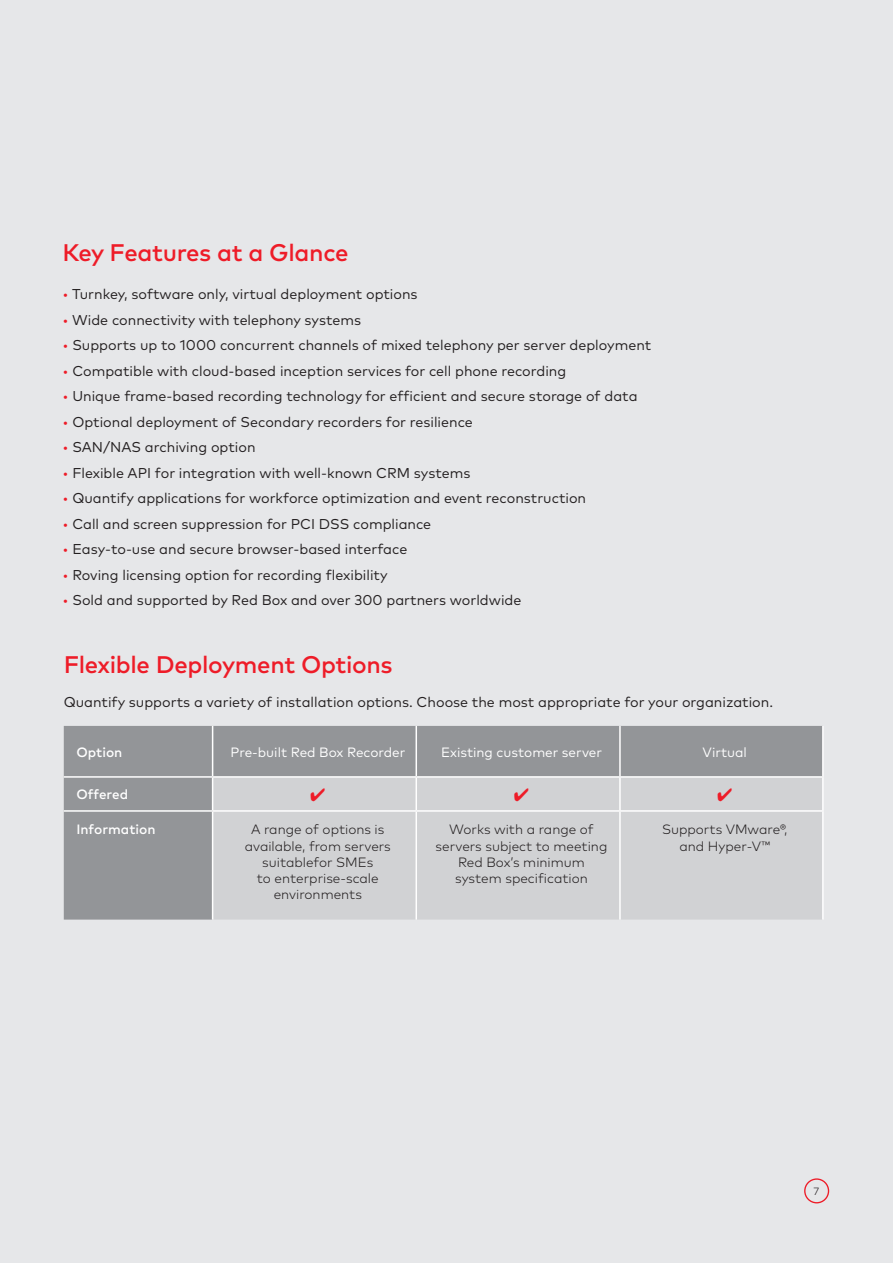
<style>
.page{position:relative;width:893px;height:1263px;background:#e6e7e9}
.page>*{position:absolute;margin:0;border:0;box-sizing:border-box;transform-origin:0 0}
.t1{font:500 24px "Mark OT";letter-spacing:-.015em;color:#ee1c28}
.t2{font:14.25px "Mark OT";color:#231f20}
.t3{font:300 13.5px/16.2px "Mark OT";color:#231f20;text-align:center}
.t4{font:13.5px "Mark OT";color:#fff}
.t5{font:500 13.5px "Mark OT";color:#fff}
.t6{font:300 10.5px "Mark OT";color:#231f20}
.s1{color:#ee1c28}
</style>
<div class="page">
<div style="left:64px;top:726px;width:758px;height:193px;background:#939598"></div>
<div style="left:213px;top:778px;width:609px;height:141px;background:#d1d2d4"></div>
<hr style="left:212px;top:726px;width:1px;height:50px;background:#fff">
<hr style="left:416px;top:726px;width:1px;height:50px;background:#fff">
<hr style="left:619px;top:726px;width:2px;height:50px;background:#fff">
<hr style="left:822px;top:726px;width:2px;height:50px;background:#fff">
<hr style="left:64px;top:776px;width:149px;height:2px;background:#fff">
<hr style="left:213px;top:776px;width:203px;height:2px;background:#fff">
<hr style="left:212px;top:778px;width:1px;height:32px;background:#fff">
<hr style="left:416px;top:776px;width:204px;height:2px;background:#fff">
<hr style="left:416px;top:778px;width:1px;height:32px;background:#fff">
<hr style="left:620px;top:776px;width:204px;height:2px;background:#fff">
<hr style="left:619px;top:778px;width:2px;height:32px;background:#fff">
<hr style="left:822px;top:778px;width:2px;height:32px;background:#fff">
<hr style="left:64px;top:810px;width:149px;height:2px;background:#fff">
<hr style="left:213px;top:810px;width:203px;height:2px;background:#fff">
<hr style="left:212px;top:812px;width:1px;height:107px;background:#fff">
<hr style="left:416px;top:810px;width:204px;height:2px;background:#fff">
<hr style="left:416px;top:812px;width:1px;height:107px;background:#fff">
<hr style="left:620px;top:810px;width:204px;height:2px;background:#fff">
<hr style="left:619px;top:812px;width:2px;height:107px;background:#fff">
<hr style="left:822px;top:812px;width:2px;height:107px;background:#fff">
<div style="left:804px;top:1178px;width:25px;height:25px;border:1px solid #ee1c28;border-radius:50%"></div>
<svg style="left:311px;top:788px;width:14px;height:13px"></svg>
<svg style="left:514px;top:788px;width:14px;height:13px"></svg>
<svg style="left:718px;top:788px;width:14px;height:13px"></svg>
<p class="t1" style="left:62px;top:237px;width:288px">Key Features at a Glance</p>
<p class="t2" style="left:62px;top:285px;width:357px"><span class="s1">•</span> Turnkey, software only, virtual deployment options</p>
<p class="t2" style="left:62px;top:311px;width:300px"><span class="s1">•</span> Wide connectivity with telephony systems</p>
<p class="t2" style="left:62px;top:336px;width:590px"><span class="s1">•</span> Supports up to 1000 concurrent channels of mixed telephony per server deployment</p>
<p class="t2" style="left:62px;top:362px;width:505px"><span class="s1">•</span> Compatible with cloud-based inception services for cell phone recording</p>
<p class="t2" style="left:62px;top:387px;width:577px"><span class="s1">•</span> Unique frame-based recording technology for efficient and secure storage of data</p>
<p class="t2" style="left:62px;top:413px;width:412px"><span class="s1">•</span> Optional deployment of Secondary recorders for resilience</p>
<p class="t2" style="left:62px;top:438px;width:195px"><span class="s1">•</span> SAN/NAS archiving option</p>
<p class="t2" style="left:62px;top:464px;width:410px"><span class="s1">•</span> Flexible API for integration with well-known CRM systems</p>
<p class="t2" style="left:62px;top:489px;width:525px"><span class="s1">•</span> Quantify applications for workforce optimization and event reconstruction</p>
<p class="t2" style="left:62px;top:515px;width:370px"><span class="s1">•</span> Call and screen suppression for PCI DSS compliance</p>
<p class="t2" style="left:62px;top:540px;width:346px"><span class="s1">•</span> Easy-to-use and secure browser-based interface</p>
<p class="t2" style="left:62px;top:566px;width:327px"><span class="s1">•</span> Roving licensing option for recording flexibility</p>
<p class="t2" style="left:62px;top:591px;width:460px"><span class="s1">•</span> Sold and supported by Red Box and over 300 partners worldwide</p>
<p class="t1" style="left:64px;top:649px;width:330px">Flexible Deployment Options</p>
<p class="t2" style="left:64px;top:693px;width:711px">Quantify supports a variety of installation options. Choose the most appropriate for your organization.</p>
<p class="t5" style="left:77px;top:743px;width:47px">Option</p>
<p class="t4" style="left:230px;top:744px;width:177px">Pre-built Red Box Recorder</p>
<p class="t4" style="left:441px;top:744px;width:163px">Existing customer server</p>
<p class="t4" style="left:703px;top:744px;width:46px">Virtual</p>
<p class="t5" style="left:77px;top:786px;width:53px">Offered</p>
<p class="t5" style="left:77px;top:821px;width:80px">Information</p>
<p class="t3" style="left:245px;top:821px;width:148px">A range of options is available, from servers suitablefor SMEs<br>to enterprise-scale environments</p>
<p class="t3" style="left:449px;top:821px;width:146px">Works with a range of</p>
<p class="t3" style="left:662px;top:821px;width:127px">Supports VMware®,</p>
<p class="t3" style="left:679px;top:838px;width:92px">and Hyper-V™</p>
<p class="t3" style="left:436px;top:838px;width:173px">servers subject to meeting<br>Red Box’s minimum</p>
<p class="t3" style="left:455px;top:870px;width:134px">system specification</p>
<p class="t6" style="left:814px;top:1185px;width:7px">7</p>
</div>
